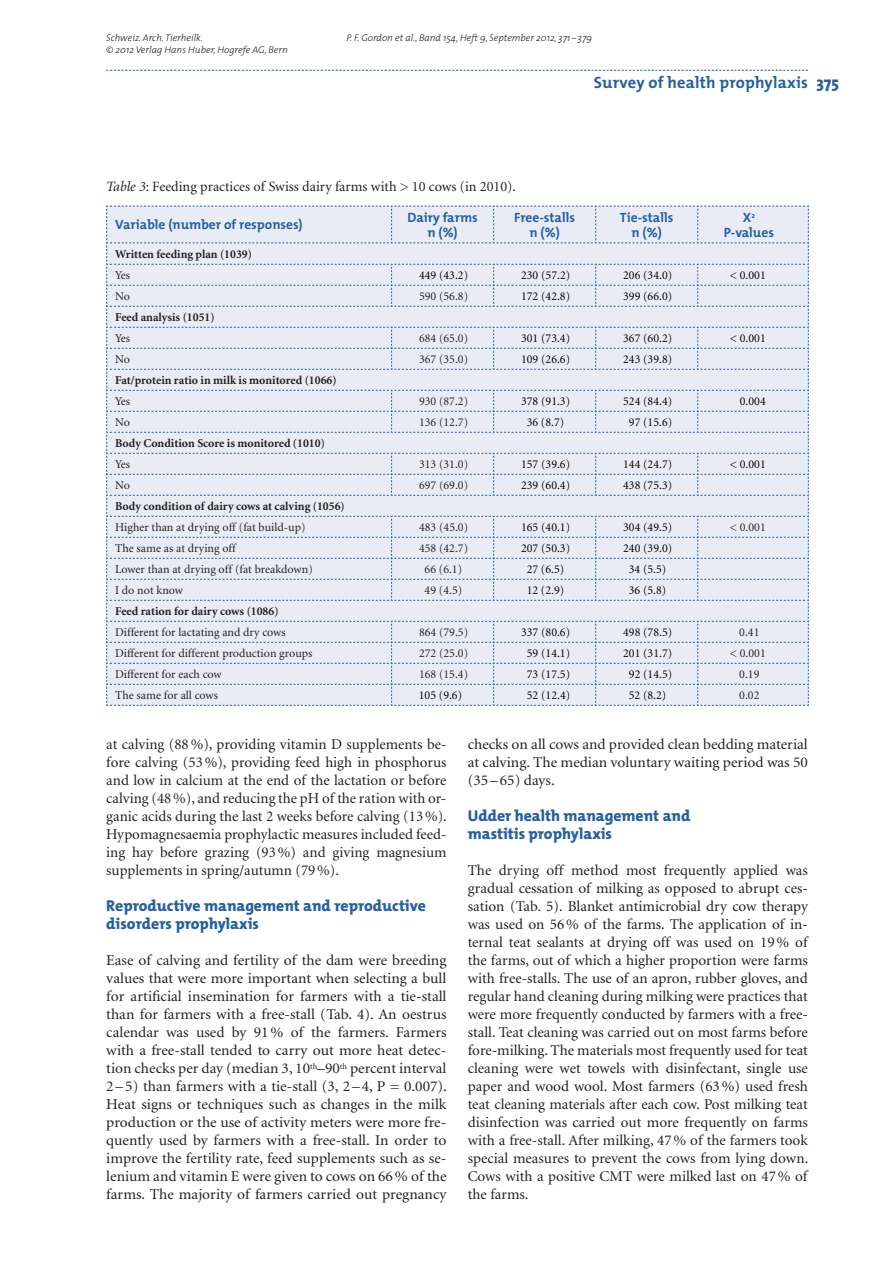
<style>
.page{position:relative;width:893px;height:1263px;background:#fff}
.page>*{position:absolute;margin:0;border:0;box-sizing:border-box;transform-origin:0 0}
.t1{font:700 16.5px "The Mix";letter-spacing:.01em;color:#255fa4}
.t2{font:800 15.75px/18px "The Mix";color:#255fa4}
.t3{font:15px/18px "Minion";color:#231f20;text-align:justify}
.t4{font:14.25px "Minion";color:#231f20}
.t5{font:700 13.5px/15px "The Mix";color:#255fa4;text-align:center}
.t6{font:12px "Minion";color:#231f20}
.t7{font:12px "Minion";color:#000002}
.t8{font:700 12px "Minion";color:#231f20}
.t9{font:italic 300 9.75px "The Mix";color:#231f20}
.s1{font-weight:800}
.s2{font-style:italic}
</style>
<div class="page">
<svg style="left:106px;top:70px;width:702px;height:1px"></svg>
<svg style="left:106px;top:205px;width:703px;height:501px;background:#e4e8f2"></svg>
<p class="t9" style="left:106px;top:34px;width:98px">Schweiz. Arch. Tierheilk.</p>
<p class="t9" style="left:347px;top:34px;width:247px">P. F. Gordon et al., Band 154, Heft 9, September 2012, 371 – 379</p>
<p class="t9" style="left:106px;top:46px;width:183px">© 2012 Verlag Hans Huber, Hogrefe AG, Bern</p>
<p class="t1" style="left:594px;top:76px;width:247px">Survey of health prophylaxis <span class="s1">375</span></p>
<p class="t4" style="left:106px;top:181px;width:411px"><span class="s2">Table 3</span>: Feeding practices of Swiss dairy farms with &gt; 10 cows (in 2010).</p>
<p class="t5" style="left:115px;top:218px;width:189px">Variable (number of responses)</p>
<p class="t5" style="left:407px;top:211px;width:72px">Dairy farms n (%)</p>
<p class="t5" style="left:514px;top:211px;width:63px">Free-stalls n (%)</p>
<p class="t5" style="left:620px;top:211px;width:55px">Tie-stalls n (%)</p>
<p class="t5" style="left:724px;top:211px;width:52px">X<sup>2<br></sup>P-values</p>
<p class="t8" style="left:115px;top:250px;width:138px">Written feeding plan (1039)</p>
<p class="t6" style="left:115px;top:271px;width:17px">Yes</p>
<p class="t7" style="left:419px;top:271px;width:51px">449 (43.2)</p>
<p class="t7" style="left:521px;top:271px;width:51px">230 (57.2)</p>
<p class="t7" style="left:623px;top:271px;width:51px">206 (34.0)</p>
<p class="t7" style="left:730px;top:271px;width:38px">&lt; 0.001</p>
<p class="t6" style="left:115px;top:292px;width:16px">No</p>
<p class="t6" style="left:419px;top:292px;width:51px">590 (56.8)</p>
<p class="t7" style="left:521px;top:292px;width:51px">172 (42.8)</p>
<p class="t7" style="left:623px;top:292px;width:51px">399 (66.0)</p>
<p class="t8" style="left:115px;top:313px;width:101px">Feed analysis (1051)</p>
<p class="t6" style="left:115px;top:334px;width:17px">Yes</p>
<p class="t6" style="left:419px;top:334px;width:51px">684 (65.0)</p>
<p class="t7" style="left:521px;top:334px;width:51px">301 (73.4)</p>
<p class="t7" style="left:623px;top:334px;width:51px">367 (60.2)</p>
<p class="t7" style="left:730px;top:334px;width:38px">&lt; 0.001</p>
<p class="t6" style="left:115px;top:355px;width:16px">No</p>
<p class="t6" style="left:419px;top:355px;width:51px">367 (35.0)</p>
<p class="t7" style="left:521px;top:355px;width:51px">109 (26.6)</p>
<p class="t7" style="left:623px;top:355px;width:51px">243 (39.8)</p>
<p class="t8" style="left:115px;top:376px;width:223px">Fat/protein ratio in milk is monitored (1066)</p>
<p class="t6" style="left:115px;top:397px;width:17px">Yes</p>
<p class="t6" style="left:419px;top:397px;width:51px">930 (87.2)</p>
<p class="t7" style="left:521px;top:397px;width:51px">378 (91.3)</p>
<p class="t7" style="left:623px;top:397px;width:51px">524 (84.4)</p>
<p class="t7" style="left:740px;top:397px;width:27px">0.004</p>
<p class="t6" style="left:115px;top:418px;width:16px">No</p>
<p class="t6" style="left:419px;top:418px;width:51px">136 (12.7)</p>
<p class="t7" style="left:527px;top:418px;width:39px">36 (8.7)</p>
<p class="t7" style="left:629px;top:418px;width:45px">97 (15.6)</p>
<p class="t8" style="left:115px;top:439px;width:211px">Body Condition Score is monitored (1010)</p>
<p class="t6" style="left:115px;top:460px;width:17px">Yes</p>
<p class="t6" style="left:419px;top:460px;width:51px">313 (31.0)</p>
<p class="t7" style="left:521px;top:460px;width:51px">157 (39.6)</p>
<p class="t7" style="left:623px;top:460px;width:51px">144 (24.7)</p>
<p class="t7" style="left:730px;top:460px;width:38px">&lt; 0.001</p>
<p class="t6" style="left:115px;top:481px;width:16px">No</p>
<p class="t6" style="left:419px;top:481px;width:51px">697 (69.0)</p>
<p class="t7" style="left:521px;top:481px;width:51px">239 (60.4)</p>
<p class="t7" style="left:623px;top:481px;width:51px">438 (75.3)</p>
<p class="t8" style="left:115px;top:502px;width:231px">Body condition of dairy cows at calving (1056)</p>
<p class="t6" style="left:115px;top:523px;width:192px">Higher than at drying off (fat build-up)</p>
<p class="t6" style="left:419px;top:523px;width:51px">483 (45.0)</p>
<p class="t7" style="left:521px;top:523px;width:51px">165 (40.1)</p>
<p class="t7" style="left:623px;top:523px;width:51px">304 (49.5)</p>
<p class="t6" style="left:730px;top:523px;width:38px">&lt; 0.001</p>
<p class="t6" style="left:115px;top:544px;width:122px">The same as at drying off</p>
<p class="t6" style="left:419px;top:544px;width:51px">458 (42.7)</p>
<p class="t7" style="left:521px;top:544px;width:51px">207 (50.3)</p>
<p class="t7" style="left:623px;top:544px;width:51px">240 (39.0)</p>
<p class="t6" style="left:115px;top:565px;width:199px">Lower than at drying off (fat breakdown)</p>
<p class="t6" style="left:425px;top:565px;width:39px">66 (6.1)</p>
<p class="t7" style="left:527px;top:565px;width:39px">27 (6.5)</p>
<p class="t7" style="left:629px;top:565px;width:39px">34 (5.5)</p>
<p class="t6" style="left:115px;top:586px;width:69px">I do not know</p>
<p class="t6" style="left:425px;top:586px;width:39px">49 (4.5)</p>
<p class="t7" style="left:527px;top:586px;width:39px">12 (2.9)</p>
<p class="t7" style="left:629px;top:586px;width:39px">36 (5.8)</p>
<p class="t8" style="left:115px;top:607px;width:165px">Feed ration for dairy cows (1086)</p>
<p class="t6" style="left:115px;top:628px;width:172px">Different for lactating and dry cows</p>
<p class="t6" style="left:419px;top:628px;width:51px">864 (79.5)</p>
<p class="t7" style="left:521px;top:628px;width:51px">337 (80.6)</p>
<p class="t7" style="left:623px;top:628px;width:51px">498 (78.5)</p>
<p class="t6" style="left:739px;top:628px;width:22px">0.41</p>
<p class="t6" style="left:115px;top:649px;width:199px">Different for different production groups</p>
<p class="t6" style="left:419px;top:649px;width:51px">272 (25.0)</p>
<p class="t7" style="left:527px;top:649px;width:45px">59 (14.1)</p>
<p class="t7" style="left:623px;top:649px;width:51px">201 (31.7)</p>
<p class="t6" style="left:730px;top:649px;width:38px">&lt; 0.001</p>
<p class="t6" style="left:115px;top:670px;width:108px">Different for each cow</p>
<p class="t6" style="left:419px;top:670px;width:51px">168 (15.4)</p>
<p class="t7" style="left:527px;top:670px;width:45px">73 (17.5)</p>
<p class="t7" style="left:629px;top:670px;width:45px">92 (14.5)</p>
<p class="t6" style="left:739px;top:670px;width:22px">0.19</p>
<p class="t6" style="left:115px;top:691px;width:104px">The same for all cows</p>
<p class="t7" style="left:419px;top:691px;width:45px">105 (9.6)</p>
<p class="t7" style="left:527px;top:691px;width:45px">52 (12.4)</p>
<p class="t7" style="left:629px;top:691px;width:39px">52 (8.2)</p>
<p class="t6" style="left:739px;top:691px;width:22px">0.02</p>
<p class="t3" style="left:106px;top:737px;width:342px">at calving (88 %), providing vitamin D supplements be&shy;fore calving (53 %), providing feed high in phosphorus and low in calcium at the end of the lactation or before calving (48 %), and reducing the pH of the ration with or&shy;ganic acids during the last 2 weeks before calving (13 %).<br>Hypomagnesaemia prophylactic measures included feed&shy;ing hay before grazing (93 %) and giving magnesium supplements in spring/autumn (79 %).</p>
<p class="t2" style="left:106px;top:898px;width:321px">Reproductive management and reproductive disorders prophylaxis</p>
<p class="t3" style="left:106px;top:953px;width:342px">Ease of calving and fertility of the dam were breeding values that were more important when selecting a bull for artificial insemination for farmers with a tie-stall than for farmers with a free-stall (Tab. 4). An oestrus calendar was used by 91 % of the farmers. Farmers with a free-stall tended to carry out more heat detec&shy;tion checks per day (median 3, 10<sup>th</sup>–90<sup>th</sup> percent interval 2 – 5) than farmers with a tie-stall (3, 2 – 4, P = 0.007).<br>Heat signs or techniques such as changes in the milk production or the use of activity meters were more fre&shy;quently used by farmers with a free-stall. In order to improve the fertility rate, feed supplements such as se&shy;lenium and vitamin E were given to cows on 66 % of the farms. The majority of farmers carried out pregnancy</p>
<p class="t3" style="left:468px;top:737px;width:342px">checks on all cows and provided clean bedding material at calving. The median voluntary waiting period was 50 (35 – 65) days.</p>
<p class="t2" style="left:468px;top:808px;width:224px">Udder health management and mastitis prophylaxis</p>
<p class="t3" style="left:468px;top:863px;width:342px">The drying off method most frequently applied was gradual cessation of milking as opposed to abrupt ces&shy;sation (Tab. 5). Blanket antimicrobial dry cow therapy was used on 56 % of the farms. The application of in&shy;ternal teat sealants at drying off was used on 19 % of the farms, out of which a higher proportion were farms with free-stalls. The use of an apron, rubber gloves, and regular hand cleaning during milking were practices that were more frequently conducted by farmers with a free&shy;stall. Teat cleaning was carried out on most farms before fore-milking. The materials most frequently used for teat cleaning were wet towels with disinfectant, single use paper and wood wool. Most farmers (63 %) used fresh teat cleaning materials after each cow. Post milking teat disinfection was carried out more frequently on farms with a free-stall. After milking, 47 % of the farmers took special measures to prevent the cows from lying down.<br>Cows with a positive CMT were milked last on 47 % of the farms.</p>
</div>
